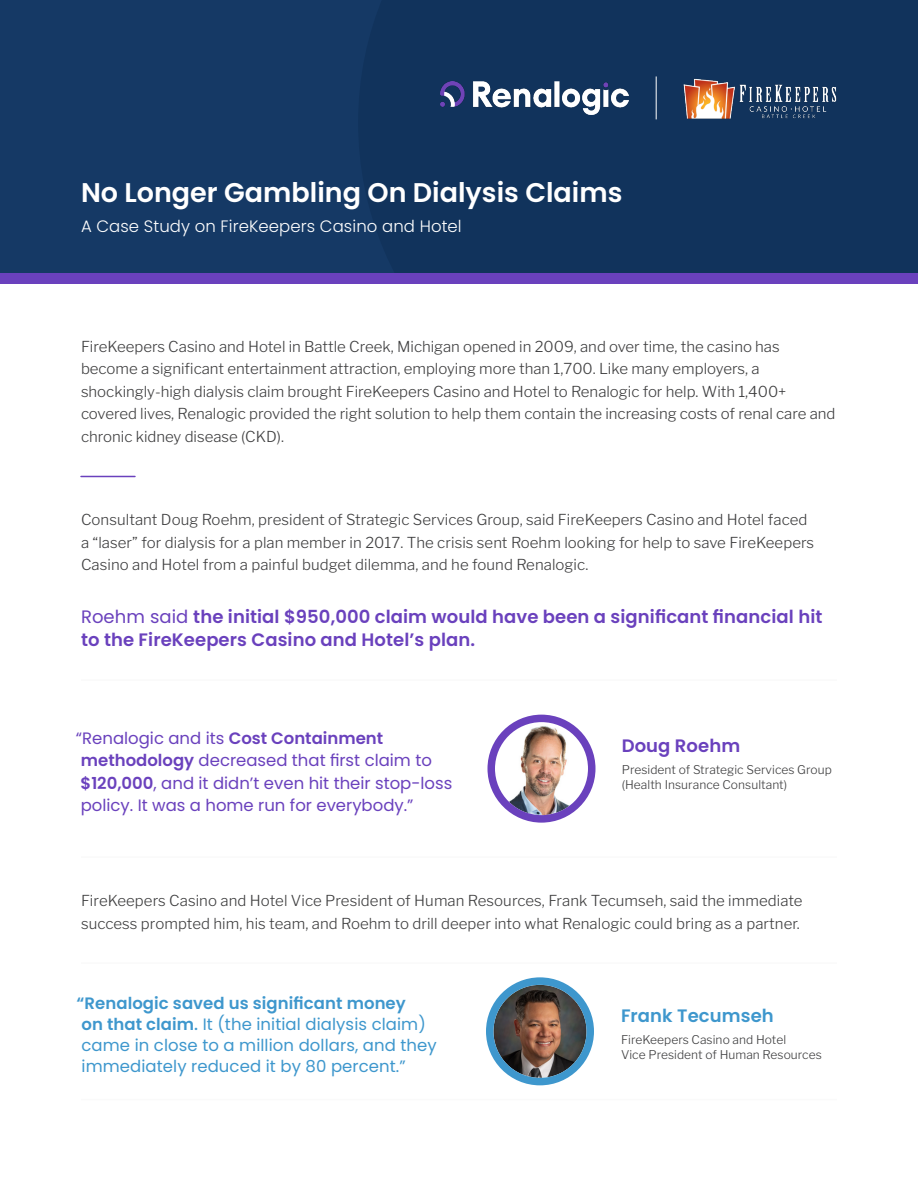
<style>
.page{position:relative;width:918px;height:1188px;background:#fff}
.page>*{position:absolute;margin:0;border:0;box-sizing:border-box;transform-origin:0 0}
.t1{font:600 27px "Poppins";color:#fff}
.t2{font:600 18px/22.5px "Poppins";letter-spacing:.005em;color:#6a41bd}
.t3{font:600 18px "Poppins";letter-spacing:.005em;color:#3e97cd}
.t4{font:16.5px/22.5px "Poppins";color:#6a41bd}
.t5{font:16.5px/21px "Poppins";letter-spacing:.005em;color:#3e97cd}
.t6{font:300 16.5px "Poppins";letter-spacing:.005em;color:#fff}
.t7{font:100 15px/22.5px "Libre Franklin";color:#3e3e3f}
.t8{font:100 12px/15px "Libre Franklin";letter-spacing:.005em;color:#3e3e3f}
.s1{font-weight:400}
.s2{font-weight:600}
.s3{font-weight:500}
</style>
<div class="page">
<div style="left:0;top:0;width:918px;height:284px;background:#11335c"></div>
<img style="left:683px;top:78px;width:154px;height:41px">
<img style="left:440px;top:82px;width:189px;height:32px">
<hr style="left:656px;top:76px;width:1px;height:43px;background:#fff">
<div style="left:0;top:273px;width:918px;height:11px;background:#6a41bd"></div>
<hr style="left:81px;top:476px;width:54px;height:1px;background:#6a41bd">
<img style="left:494px;top:985px;width:92px;height:93px;border-radius:46px">
<div style="left:486px;top:977px;width:108px;height:108px;border:8px solid #3e97cd;border-radius:50%"></div>
<hr style="left:81px;top:962px;width:756px;height:2px;background:#fafafa">
<hr style="left:81px;top:1099px;width:756px;height:1px;background:#fafafa">
<hr style="left:81px;top:856px;width:756px;height:2px;background:#fafafa">
<hr style="left:81px;top:679px;width:756px;height:2px;background:#fafafa">
<img style="left:495px;top:722px;width:93px;height:93px;border-radius:46px">
<div style="left:488px;top:715px;width:108px;height:108px;border:8px solid #6a41bd;border-radius:50%"></div>
<p class="t1" style="left:81px;top:177px;width:543px">No Longer Gambling On Dialysis Claims</p>
<p class="t6" style="left:81px;top:217px;width:382px">A Case Study on FireKeepers Casino and Hotel</p>
<p class="t7" style="left:81px;top:334px;width:756px">FireKeepers Casino and Hotel in Battle Creek, Michigan opened in 2009, and over time, the casino has become a significant entertainment attraction, employing more than 1,700. Like many employers, a shockingly-high dialysis claim brought FireKeepers Casino and Hotel to Renalogic for help. With 1,400+ covered lives, Renalogic provided the right solution to help them contain the increasing costs of renal care and chronic kidney disease (CKD).</p>
<p class="t7" style="left:81px;top:507px;width:735px">Consultant Doug Roehm, president of Strategic Services Group, said FireKeepers Casino and Hotel faced a “laser” for dialysis for a plan member in 2017. The crisis sent Roehm looking for help to save FireKeepers<br>Casino and Hotel from a painful budget dilemma, and he found Renalogic.</p>
<p class="t2" style="left:81px;top:606px;width:743px"><span class="s1">Roehm said</span> the initial $950,000 claim would have been a significant financial hit to the FireKeepers Casino and Hotel’s plan.</p>
<p class="t4" style="left:76px;top:727px;width:378px">“Renalogic and its <span class="s2">Cost Containment methodology</span> decreased that first claim to <span class="s2">$120,000</span>, and it didn’t even hit their stop-loss policy. It was a home run for everybody.”</p>
<p class="t2" style="left:622px;top:735px;width:120px">Doug Roehm</p>
<p class="t8" style="left:622px;top:761px;width:212px">President of Strategic Services Group (Health Insurance Consultant)</p>
<p class="t7" style="left:81px;top:888px;width:723px">FireKeepers Casino and Hotel Vice President of Human Resources, Frank Tecumseh, said the immediate success prompted him, his team, and Roehm to drill deeper into what Renalogic could bring as a partner.</p>
<p class="t5" style="left:77px;top:992px;width:362px"><span class="s2">“Renalogic saved us significant money<br>on that claim</span><span class="s3">.</span> It (the initial dialysis claim) came in close to a million dollars, and they immediately reduced it by 80 percent.”</p>
<p class="t3" style="left:621px;top:1006px;width:154px">Frank Tecumseh</p>
<p class="t8" style="left:621px;top:1031px;width:202px">FireKeepers Casino and Hotel<br>Vice President of Human Resources</p>
</div>
